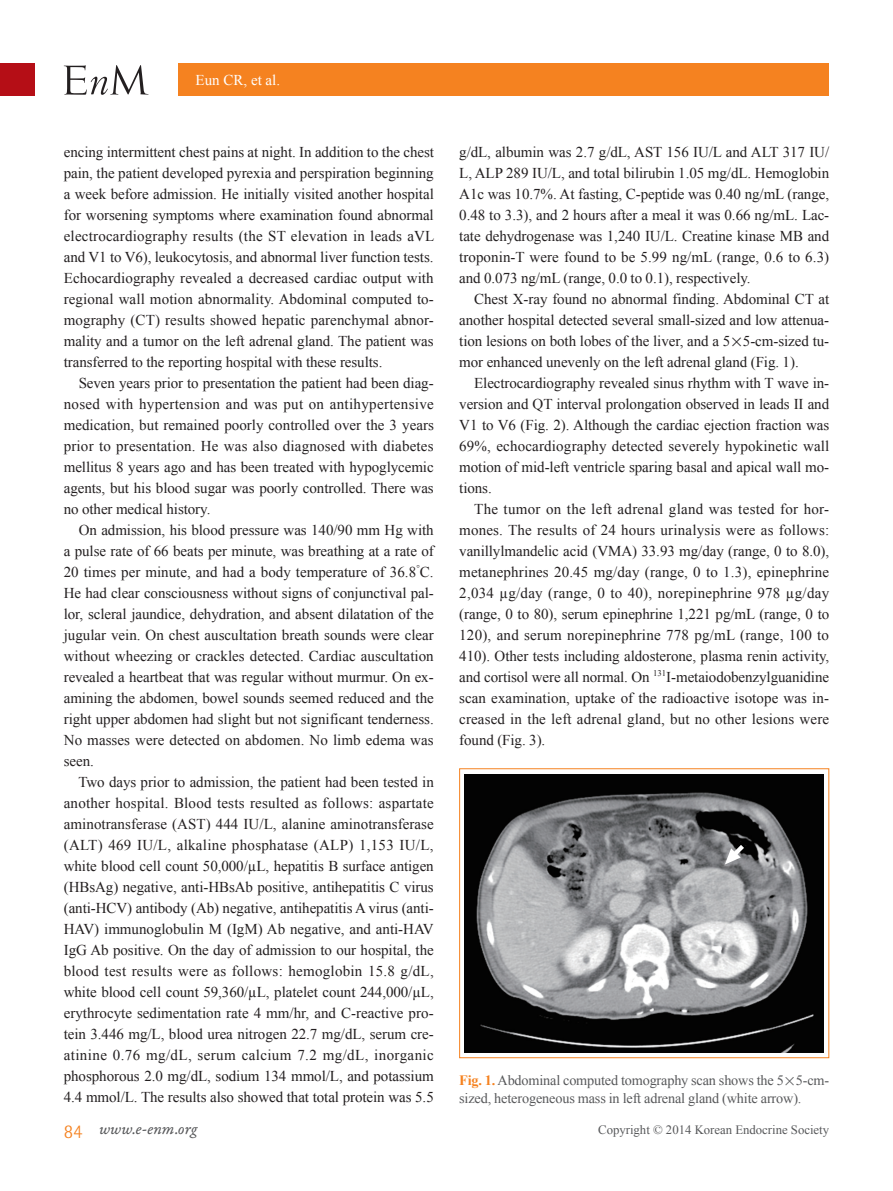
<style>
.page{position:relative;width:893px;height:1191px;background:#fff}
.page>*{position:absolute;margin:0;border:0;box-sizing:border-box;transform-origin:0 0}
.t1{font:16.5px "Garamond Premr Pro It Capt";color:#57585a}
.본문{font:15px/21px "Times New Roman";letter-spacing:-.005em;color:#231f20;text-align:justify}
.t2{font:15px "Times New Roman";color:#fff}
.표그림제목{font:14.25px/17.9px "Times New Roman";letter-spacing:-.01em;color:#57585a}
.t3{font:12.75px "Times New Roman";color:#57585a}
.s1{font-family:"Dotum"}
.s2{font-weight:700;color:#f58220}
.s3{font-family:"Rotis Semi Sans Std";font-weight:300;font-size:19.5px;color:#f58220}
</style>
<div class="page">
<div style="left:0;top:64px;width:34px;height:32px;background:#b50e16"></div>
<div style="left:179px;top:64px;width:650px;height:32px;background:#f58220"></div>
<svg style="left:64px;top:65px;width:85px;height:30px"></svg>
<img style="left:464px;top:774px;width:360px;height:278px">
<div style="left:459px;top:768px;width:370px;height:290px;border:1px solid #f58220"></div>
<svg style="left:725px;top:845px;width:19px;height:19px"></svg>
<p class="t2" style="left:196px;top:70px;width:86px">Eun CR, et al.</p>
<p class="본문" style="left:64px;top:141px;width:372px">encing intermittent chest pains at night. In addition to the chest pain, the patient developed pyrexia and perspiration beginning a week before admission. He initially visited another hospital for worsening symptoms where examination found abnormal electrocardiography results (the ST elevation in leads aVL and V1 to V6), leukocytosis, and abnormal liver function tests.<br>Echocardiography revealed a decreased cardiac output with regional wall motion abnormality. Abdominal computed to&shy;mography (CT) results showed hepatic parenchymal abnor&shy;mality and a tumor on the left adrenal gland. The patient was transferred to the reporting hospital with these results.</p>
<p class="본문" style="left:64px;top:372px;width:372px;text-indent:15px">Seven years prior to presentation the patient had been diag&shy;nosed with hypertension and was put on antihypertensive medication, but remained poorly controlled over the 3 years prior to presentation. He was also diagnosed with diabetes mellitus 8 years ago and has been treated with hypoglycemic agents, but his blood sugar was poorly controlled. There was no other medical history.</p>
<p class="본문" style="left:64px;top:519px;width:372px;text-indent:15px">On admission, his blood pressure was 140/90 mm Hg with a pulse rate of 66 beats per minute, was breathing at a rate of 20 times per minute, and had a body temperature of 36.8<sup>°</sup>C.<br>He had clear consciousness without signs of conjunctival pal&shy;lor, scleral jaundice, dehydration, and absent dilatation of the jugular vein. On chest auscultation breath sounds were clear without wheezing or crackles detected. Cardiac auscultation revealed a heartbeat that was regular without murmur. On ex&shy;amining the abdomen, bowel sounds seemed reduced and the right upper abdomen had slight but not significant tenderness.<br>No masses were detected on abdomen. No limb edema was seen.</p>
<p class="본문" style="left:64px;top:771px;width:372px;text-indent:15px">Two days prior to admission, the patient had been tested in another hospital. Blood tests resulted as follows: aspartate aminotransferase (AST) 444 IU/L, alanine aminotransferase (ALT) 469 IU/L, alkaline phosphatase (ALP) 1,153 IU/L, white blood cell count 50,000/µL, hepatitis B surface antigen (HBsAg) negative, anti-HBsAb positive, antihepatitis C virus (anti-HCV) antibody (Ab) negative, antihepatitis A virus (anti-HAV) immunoglobulin M (IgM) Ab negative, and anti-HAV IgG Ab positive. On the day of admission to our hospital, the blood test results were as follows: hemoglobin 15.8 g/dL, white blood cell count 59,360/µL, platelet count 244,000/µL, erythrocyte sedimentation rate 4 mm/hr, and C-reactive pro&shy;tein 3.446 mg/L, blood urea nitrogen 22.7 mg/dL, serum cre&shy;atinine 0.76 mg/dL, serum calcium 7.2 mg/dL, inorganic phosphorous 2.0 mg/dL, sodium 134 mmol/L, and potassium 4.4 mmol/L. The results also showed that total protein was 5.5</p>
<p class="본문" style="left:459px;top:141px;width:371px">g/dL, albumin was 2.7 g/dL, AST 156 IU/L and ALT 317 IU/ L, ALP 289 IU/L, and total bilirubin 1.05 mg/dL. Hemoglobin A1c was 10.7%. At fasting, C-peptide was 0.40 ng/mL (range, 0.48 to 3.3), and 2 hours after a meal it was 0.66 ng/mL. Lac&shy;tate dehydrogenase was 1,240 IU/L. Creatine kinase MB and troponin-T were found to be 5.99 ng/mL (range, 0.6 to 6.3) and 0.073 ng/mL (range, 0.0 to 0.1), respectively.</p>
<p class="본문" style="left:459px;top:288px;width:371px;text-indent:15px">Chest X-ray found no abnormal finding. Abdominal CT at another hospital detected several small-sized and low attenua&shy;tion lesions on both lobes of the liver, and a 5<span class="s1">×</span>5-cm-sized tu&shy;mor enhanced unevenly on the left adrenal gland (Fig. 1).</p>
<p class="본문" style="left:459px;top:372px;width:372px;text-indent:15px">Electrocardiography revealed sinus rhythm with T wave in&shy;version and QT interval prolongation observed in leads II and V1 to V6 (Fig. 2). Although the cardiac ejection fraction was 69%, echocardiography detected severely hypokinetic wall motion of mid-left ventricle sparing basal and apical wall mo&shy;tions.</p>
<p class="본문" style="left:459px;top:498px;width:372px;text-indent:15px">The tumor on the left adrenal gland was tested for hor&shy;mones. The results of 24 hours urinalysis were as follows: vanillylmandelic acid (VMA) 33.93 mg/day (range, 0 to 8.0), metanephrines 20.45 mg/day (range, 0 to 1.3), epinephrine 2,034 µg/day (range, 0 to 40), norepinephrine 978 µg/day (range, 0 to 80), serum epinephrine 1,221 pg/mL (range, 0 to 120), and serum norepinephrine 778 pg/mL (range, 100 to 410). Other tests including aldosterone, plasma renin activity, and cortisol were all normal. On <sup>131</sup>I-metaiodobenzylguanidine scan examination, uptake of the radioactive isotope was in&shy;creased in the left adrenal gland, but no other lesions were found (Fig. 3).</p>
<p class="표그림제목" style="left:459px;top:1071px;width:371px"><span class="s2">Fig. 1.</span> Abdominal computed tomography scan shows the 5<span class="s1">×</span>5-cm&shy;sized, heterogeneous mass in left adrenal gland (white arrow).</p>
<p class="t1" style="left:64px;top:1118px;width:135px"><span class="s3">84</span> www.e-enm.org</p>
<p class="t3" style="left:598px;top:1120px;width:233px">Copyright © 2014 Korean Endocrine Society</p>
</div>
